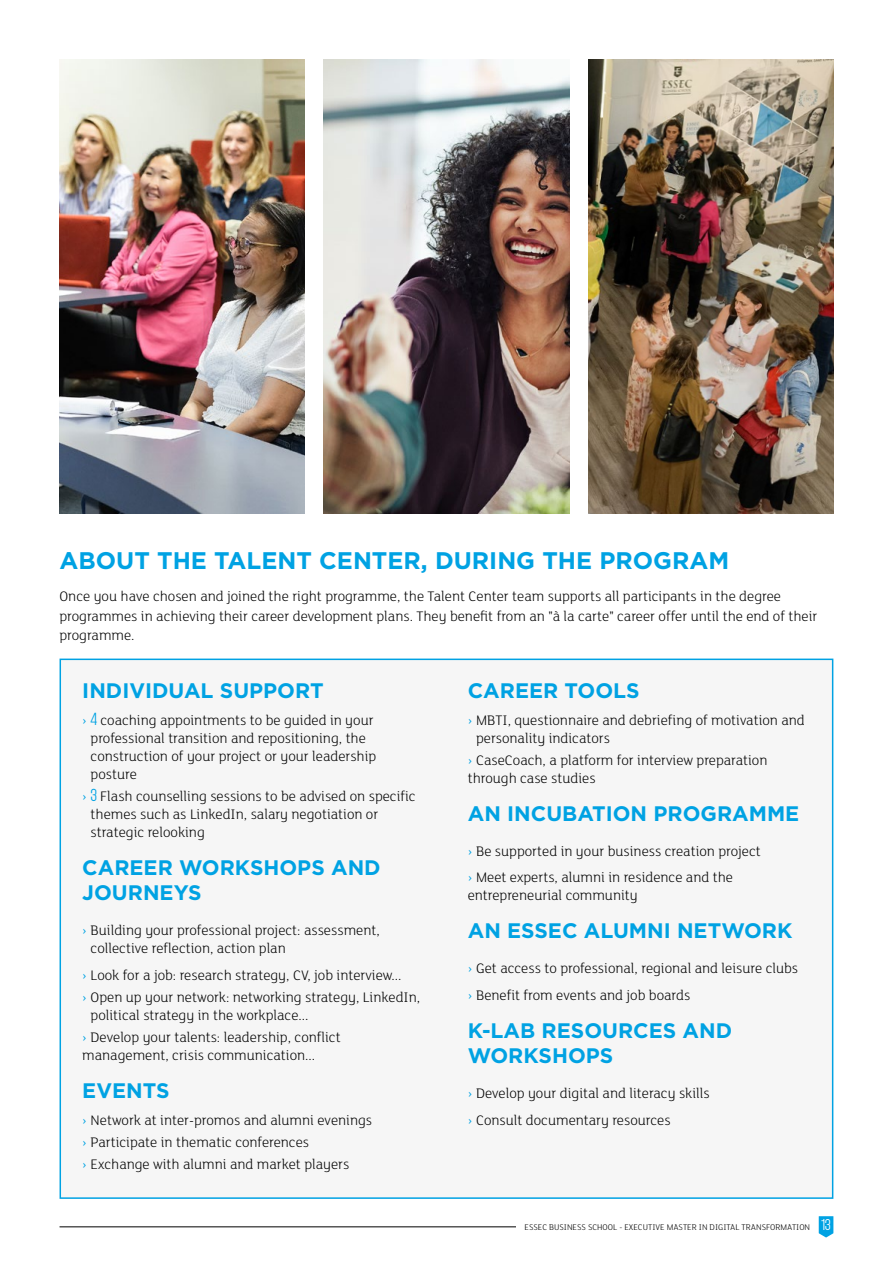
<style>
.page{position:relative;width:893px;height:1263px;background:#fff}
.page>*{position:absolute;margin:0;border:0;box-sizing:border-box;transform-origin:0 0}
.t1{font:700 24px "Gotham";color:#00a2e3}
.t2{font:700 21px/25.2px "Gotham";color:#00a2e3}
.t3{font:300 15px/18px "FS Lola";color:#000}
.t4{font:300 9px "FS Lola";color:#000}
.s1{font-weight:400;color:#00a2e3}
.s2{font-family:"Mohave";font-weight:400;color:#00a2e3}
.s3{font-family:"Mohave";font-weight:400;font-size:13.5px;color:#fff}
</style>
<div class="page">
<svg style="left:819px;top:1216px;width:14px;height:21px"></svg>
<hr style="left:60px;top:1226px;width:637px;height:1px;background:#000">
<div style="left:517px;top:1218px;width:293px;height:17px;background:#fff"></div>
<img style="left:60px;top:60px;width:245px;height:453px">
<img style="left:324px;top:60px;width:245px;height:453px">
<img style="left:588px;top:60px;width:245px;height:453px">
<div style="left:60px;top:659px;width:773px;height:539px;background:#f6f6f6"></div>
<h1 class="t1" style="left:60px;top:544px;width:671px">ABOUT THE TALENT CENTER, DURING THE PROGRAM</h1>
<p class="t3" style="left:60px;top:586px;width:759px;line-height:19.5px">Once you have chosen and joined the right programme, the Talent Center team supports all participants in the degree programmes in achieving their career development plans. They benefit from an "à la carte" career offer until the end of their programme.</p>
<h2 class="t2" style="left:82px;top:678px;width:243px">INDIVIDUAL SUPPORT</h2>
<p class="t3" style="left:91px;top:710px;width:287px;text-indent:-8px"><span class="s1">›</span> <span class="s2">4</span> coaching appointments to be guided in your professional transition and repositioning, the construction of your project or your leadership posture</p>
<p class="t3" style="left:91px;top:786px;width:327px;text-indent:-8px"><span class="s1">›</span> <span class="s2">3</span> Flash counselling sessions to be advised on specific themes such as LinkedIn, salary negotiation or strategic relooking</p>
<h2 class="t2" style="left:82px;top:855px;width:300px">CAREER WORKSHOPS AND<br>JOURNEYS</h2>
<p class="t3" style="left:91px;top:921px;width:291px;text-indent:-8px"><span class="s1">›</span> Building your professional project: assessment, collective reflection, action plan</p>
<p class="t3" style="left:82px;top:963px;width:339px;line-height:22.2px"><span class="s1">›</span> Look for a job: research strategy, CV, job interview...<br><span class="s1">›</span> Open up your network: networking strategy, LinkedIn,</p>
<p class="t3" style="left:82px;top:1003px;width:260px;line-height:22.2px;text-indent:8px">political strategy in the workplace...<br><span class="s1">›</span> Develop your talents: leadership, conflict</p>
<p class="t3" style="left:82px;top:1046px;width:234px">management, crisis communication...</p>
<h2 class="t2" style="left:82px;top:1078px;width:89px">EVENTS</h2>
<p class="t3" style="left:82px;top:1108px;width:291px;line-height:22.2px"><span class="s1">›</span> Network at inter-promos and alumni evenings <span class="s1">›</span> Participate in thematic conferences<br><span class="s1">›</span> Exchange with alumni and market players</p>
<h2 class="t2" style="left:468px;top:678px;width:174px">CAREER TOOLS</h2>
<p class="t3" style="left:476px;top:710px;width:330px;text-indent:-8px"><span class="s1">›</span> MBTI, questionnaire and debriefing of motivation and personality indicators</p>
<p class="t3" style="left:468px;top:750px;width:301px"><span class="s1">›</span> CaseCoach, a platform for interview preparation through case studies</p>
<h2 class="t2" style="left:468px;top:801px;width:333px">AN INCUBATION PROGRAMME</h2>
<p class="t3" style="left:468px;top:837px;width:295px;line-height:26.5px"><span class="s1">›</span> Be supported in your business creation project <span class="s1">›</span> Meet experts, alumni in residence and the</p>
<p class="t3" style="left:468px;top:886px;width:171px">entrepreneurial community</p>
<h2 class="t2" style="left:468px;top:918px;width:326px">AN ESSEC ALUMNI NETWORK</h2>
<p class="t3" style="left:468px;top:955px;width:332px;line-height:26.5px"><span class="s1">›</span> Get access to professional, regional and leisure clubs <span class="s1">›</span> Benefit from events and job boards</p>
<h2 class="t2" style="left:468px;top:1018px;width:266px">K-LAB RESOURCES AND<br>WORKSHOPS</h2>
<p class="t3" style="left:468px;top:1079px;width:243px;line-height:26.5px"><span class="s1">›</span> Develop your digital and literacy skills <span class="s1">›</span> Consult documentary resources</p>
<p class="t4" style="left:525px;top:1221px;width:308px">ESSEC BUSINESS SCHOOL - EXECUTIVE MASTER IN DIGITAL TRANSFORMATION <span class="s3">13</span></p>
</div>
